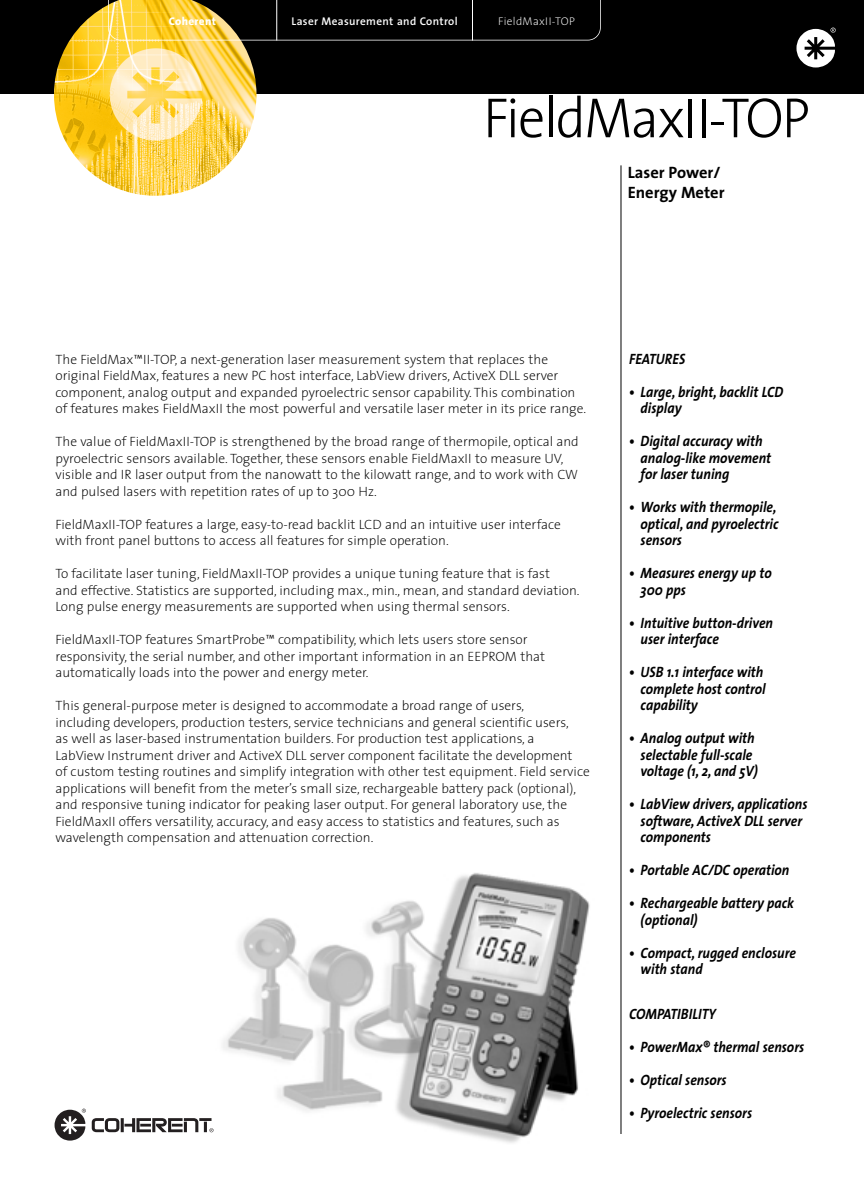
<style>
.page{position:relative;width:864px;height:1188px;background:#fff}
.page>*{position:absolute;margin:0;border:0;box-sizing:border-box;transform-origin:0 0}
.t1{font:300 57px "The Sans";letter-spacing:-.03em;color:#000;scale:.95 1}
.t2{font:700 16.5px/19.8px "The Sans";color:#000}
.t3{font:italic 700 15px/16.5px "The Sans";color:#000;scale:.9 1}
.t4{font:200 13.5px/16.5px "The Sans";color:#000}
.t5{font:600 11.25px "The Sans";letter-spacing:.03em;color:#fff}
.t6{font:200 11.25px "The Sans";letter-spacing:.03em;color:#fff}
.t7{font:800 11.25px "The Sans";letter-spacing:.03em;color:#fff}
</style>
<div class="page">
<img style="left:223px;top:810px;width:398px;height:333px">
<div style="left:0;top:0;width:864px;height:94px;background:#000"></div>
<img style="left:54px;top:5px;width:202px;height:191px">
<hr style="left:621px;top:165px;width:1px;height:969px;background:#000">
<svg style="left:108px;top:0;width:493px;height:40px"></svg>
<hr style="left:472px;top:0;width:1px;height:40px;background:#fff">
<hr style="left:276px;top:0;width:1px;height:40px;background:#fff">
<svg style="left:796px;top:28px;width:40px;height:40px"></svg>
<svg style="left:55px;top:1109px;width:31px;height:32px"></svg>
<svg style="left:92px;top:1118px;width:122px;height:14px"></svg>
<p class="t7" style="left:169px;top:17px;width:49px">Coherent</p>
<p class="t5" style="left:292px;top:17px;width:168px">Laser Measurement and Control</p>
<p class="t6" style="left:498px;top:17px;width:78px">FieldMaxII-TOP</p>
<h1 class="t1" style="left:483px;top:96px;width:345px">FieldMaxII-TOP</h1>
<p class="t2" style="left:628px;top:164px;width:98px">Laser Power/<br>Energy Meter</p>
<p class="t4" style="left:56px;top:353px;width:532px">The FieldMax™II-TOP, a next-generation laser measurement system that replaces the original FieldMax, features a new PC host interface, LabView drivers, ActiveX DLL server component, analog output and expanded pyroelectric sensor capability. This combination of features makes FieldMaxII the most powerful and versatile laser meter in its price range.</p>
<p class="t4" style="left:56px;top:435px;width:525px">The value of FieldMaxII-TOP is strengthened by the broad range of thermopile, optical and pyroelectric sensors available. Together, these sensors enable FieldMaxII to measure UV, visible and IR laser output from the nanowatt to the kilowatt range, and to work with CW and pulsed lasers with repetition rates of up to 300 Hz.</p>
<p class="t4" style="left:56px;top:518px;width:507px">FieldMaxII-TOP features a large, easy-to-read backlit LCD and an intuitive user interface with front panel buttons to access all features for simple operation.</p>
<p class="t4" style="left:56px;top:567px;width:526px">To facilitate laser tuning, FieldMaxII-TOP provides a unique tuning feature that is fast<br>and effective. Statistics are supported, including max., min., mean, and standard deviation.<br>Long pulse energy measurements are supported when using thermal sensors.</p>
<p class="t4" style="left:56px;top:633px;width:491px">FieldMaxII-TOP features SmartProbe™ compatibility, which lets users store sensor responsivity, the serial number, and other important information in an EEPROM that automatically loads into the power and energy meter.</p>
<p class="t4" style="left:56px;top:699px;width:536px">This general-purpose meter is designed to accommodate a broad range of users,<br>including developers, production testers, service technicians and general scientific users,<br>as well as laser-based instrumentation builders. For production test applications, a<br>LabView Instrument driver and ActiveX DLL server component facilitate the development<br>of custom testing routines and simplify integration with other test equipment. Field service applications will benefit from the meter’s small size, rechargeable battery pack (optional), and responsive tuning indicator for peaking laser output. For general laboratory use, the FieldMaxII offers versatility, accuracy, and easy access to statistics and features, such as wavelength compensation and attenuation correction.</p>
<p class="t3" style="left:629px;top:352px;width:64px">FEATURES</p>
<p class="t3" style="left:641px;top:385px;width:160px;text-indent:-11px">• Large, bright, backlit LCD display</p>
<p class="t3" style="left:641px;top:434px;width:147px;text-indent:-11px">• Digital accuracy with analog-like movement for laser tuning</p>
<p class="t3" style="left:641px;top:500px;width:155px;text-indent:-11px">• Works with thermopile, optical, and pyroelectric sensors</p>
<p class="t3" style="left:641px;top:566px;width:147px;text-indent:-11px">• Measures energy up to<br>300 pps</p>
<p class="t3" style="left:641px;top:616px;width:149px;text-indent:-11px">• Intuitive button-driven user interface</p>
<p class="t3" style="left:641px;top:665px;width:141px;text-indent:-11px">• USB 1.1 interface with complete host control capability</p>
<p class="t3" style="left:641px;top:731px;width:132px;text-indent:-11px">• Analog output with selectable full-scale voltage (1, 2, and 5V)</p>
<p class="t3" style="left:641px;top:797px;width:187px;text-indent:-11px">• LabView drivers, applications software, ActiveX DLL server components</p>
<p class="t3" style="left:629px;top:863px;width:179px">• Portable AC/DC operation</p>
<p class="t3" style="left:641px;top:896px;width:172px;text-indent:-11px">• Rechargeable battery pack (optional)</p>
<p class="t3" style="left:641px;top:946px;width:174px;text-indent:-11px">• Compact, rugged enclosure with stand</p>
<p class="t3" style="left:629px;top:1007px;width:98px">COMPATIBILITY</p>
<p class="t3" style="left:629px;top:1040px;width:196px">• PowerMax® thermal sensors</p>
<p class="t3" style="left:629px;top:1073px;width:110px">• Optical sensors</p>
<p class="t3" style="left:629px;top:1106px;width:138px">• Pyroelectric sensors</p>
</div>
